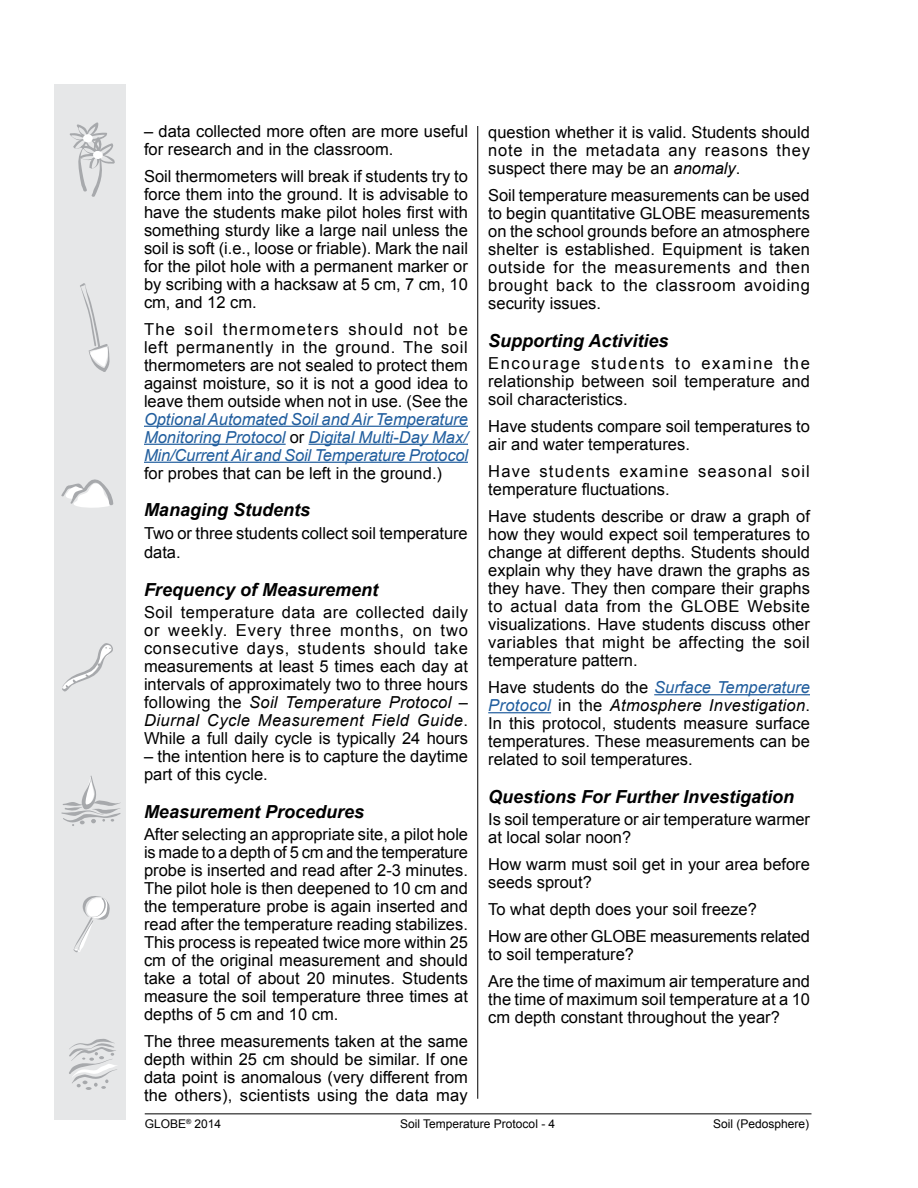
<style>
.page{position:relative;width:918px;height:1188px;background:#fff}
.page>*{position:absolute;margin:0;border:0;box-sizing:border-box;transform-origin:0 0}
.t1{font:italic 700 18px "Arial";color:#000}
.t2{font:16.5px/18px "Arial";color:#000;text-align:justify}
.t3{font:italic 16.5px/18px "Arial";letter-spacing:-.01em;color:#215e9e;text-align:justify}
.t4{font:16.5px/18px "Arial";letter-spacing:.07em;color:#000}
.t5{font:12px "Arial";color:#000}
.s1{font-style:normal;color:#000}
.s2{font-style:italic}
.s3{font-style:italic;color:#215e9e}
</style>
<div class="page">
<hr style="left:477px;top:126px;width:1px;height:973px;background:#000">
<hr style="left:145px;top:1113px;width:667px;height:1px;background:#000">
<div style="left:54px;top:84px;width:72px;height:1036px;background:#e6e7e8"></div>
<svg style="left:80px;top:283px;width:30px;height:89px"></svg>
<svg style="left:62px;top:643px;width:51px;height:49px"></svg>
<svg style="left:73px;top:896px;width:37px;height:56px"></svg>
<svg style="left:69px;top:1039px;width:48px;height:51px"></svg>
<svg style="left:61px;top:479px;width:53px;height:29px"></svg>
<svg style="left:70px;top:122px;width:45px;height:75px"></svg>
<svg style="left:61px;top:776px;width:60px;height:50px"></svg>
<hr style="left:144px;top:426px;width:324px;height:1px;background:#215e9e">
<hr style="left:144px;top:444px;width:142px;height:1px;background:#215e9e">
<hr style="left:309px;top:444px;width:159px;height:1px;background:#215e9e">
<hr style="left:144px;top:462px;width:324px;height:1px;background:#215e9e">
<hr style="left:654px;top:694px;width:156px;height:1px;background:#215e9e">
<hr style="left:488px;top:712px;width:63px;height:1px;background:#215e9e">
<p class="t2" style="left:144px;top:122px;width:326px">– data collected more often are more useful for research and in the classroom.</p>
<p class="t2" style="left:144px;top:167px;width:326px">Soil thermometers will break if students try to force them into the ground. It is advisable to have the students make pilot holes first with something sturdy like a large nail unless the soil is soft (i.e., loose or friable). Mark the nail for the pilot hole with a permanent marker or by scribing with a hacksaw at 5 cm, 7 cm, 10 cm, and 12 cm.</p>
<p class="t2" style="left:144px;top:320px;width:326px">The soil thermometers should not be left permanently in the ground. The soil thermometers are not sealed to protect them against moisture, so it is not a good idea to leave them outside when not in use. (See the</p>
<p class="t3" style="left:144px;top:410px;width:326px">Optional Automated Soil and Air Temperature Monitoring Protocol <span class="s1">or</span> Digital Multi-Day Max/ Min/Current Air and Soil Temperature Protocol</p>
<p class="t2" style="left:144px;top:464px;width:300px">for probes that can be left in the ground.)</p>
<p class="t1" style="left:144px;top:498px;width:168px">Managing Students</p>
<p class="t2" style="left:144px;top:523px;width:325px;line-height:19.8px">Two or three students collect soil temperature data.</p>
<p class="t1" style="left:144px;top:577px;width:236px">Frequency of Measurement</p>
<p class="t2" style="left:144px;top:604px;width:326px">Soil temperature data are collected daily or weekly. Every three months, on two consecutive days, students should take measurements at least 5 times each day at intervals of approximately two to three hours following the <span class="s2">Soil Temperature Protocol – Diurnal Cycle Measurement Field Guide</span>.<br>While a full daily cycle is typically 24 hours</p>
<p class="t2" style="left:144px;top:748px;width:326px">– the intention here is to capture the daytime part of this cycle.</p>
<p class="t1" style="left:144px;top:799px;width:222px">Measurement Procedures</p>
<p class="t2" style="left:144px;top:826px;width:326px">After selecting an appropriate site, a pilot hole is made to a depth of 5 cm and the temperature probe is inserted and read after 2-3 minutes.<br>The pilot hole is then deepened to 10 cm and the temperature probe is again inserted and read after the temperature reading stabilizes.<br>This process is repeated twice more within 25 cm of the original measurement and should take a total of about 20 minutes. Students measure the soil temperature three times at depths of 5 cm and 10 cm.</p>
<p class="t2" style="left:144px;top:1033px;width:326px">The three measurements taken at the same depth within 25 cm should be similar. If one data point is anomalous (very different from the others), scientists using the data may</p>
<p class="t2" style="left:488px;top:123px;width:323px">question whether it is valid. Students should note in the metadata any reasons they suspect there may be an <span class="s2">anomaly</span>.</p>
<p class="t2" style="left:488px;top:186px;width:323px">Soil temperature measurements can be used to begin quantitative GLOBE measurements on the school grounds before an atmosphere shelter is established. Equipment is taken outside for the measurements and then brought back to the classroom avoiding security issues.</p>
<p class="t1" style="left:488px;top:328px;width:182px">Supporting Activities</p>
<p class="t2" style="left:488px;top:354px;width:323px">Encourage students to examine the relationship between soil temperature and soil characteristics.</p>
<p class="t2" style="left:488px;top:417px;width:323px">Have students compare soil temperatures to air and water temperatures.</p>
<p class="t4" style="left:488px;top:462px;width:323px">Have students examine seasonal soil temperature fluctuations.</p>
<p class="t2" style="left:488px;top:507px;width:323px">Have students describe or draw a graph of how they would expect soil temperatures to change at different depths. Students should explain why they have drawn the graphs as they have. They then compare their graphs to actual data from the GLOBE Website visualizations. Have students discuss other variables that might be affecting the soil temperature pattern.</p>
<p class="t2" style="left:488px;top:678px;width:323px">Have students do the <span class="s3">Surface Temperature Protocol</span> in the <span class="s2">Atmosphere Investigation</span>.<br>In this protocol, students measure surface temperatures. These measurements can be related to soil temperatures.</p>
<p class="t1" style="left:488px;top:784px;width:308px">Questions For Further Investigation</p>
<p class="t2" style="left:488px;top:810px;width:323px">Is soil temperature or air temperature warmer at local solar noon?</p>
<p class="t2" style="left:488px;top:855px;width:323px">How warm must soil get in your area before seeds sprout?</p>
<p class="t2" style="left:488px;top:896px;width:323px;line-height:27px">To what depth does your soil freeze?<br>How are other GLOBE measurements related</p>
<p class="t2" style="left:488px;top:941px;width:323px;line-height:27px">to soil temperature?<br>Are the time of maximum air temperature and</p>
<p class="t2" style="left:488px;top:990px;width:323px">the time of maximum soil temperature at a 10 cm depth constant throughout the year?</p>
<p class="t5" style="left:145px;top:1116px;width:78px">GLOBE<sup>®</sup> 2014</p>
<p class="t5" style="left:400px;top:1116px;width:157px">Soil Temperature Protocol - 4</p>
<p class="t5" style="left:713px;top:1116px;width:98px">Soil (Pedosphere)</p>
</div>
